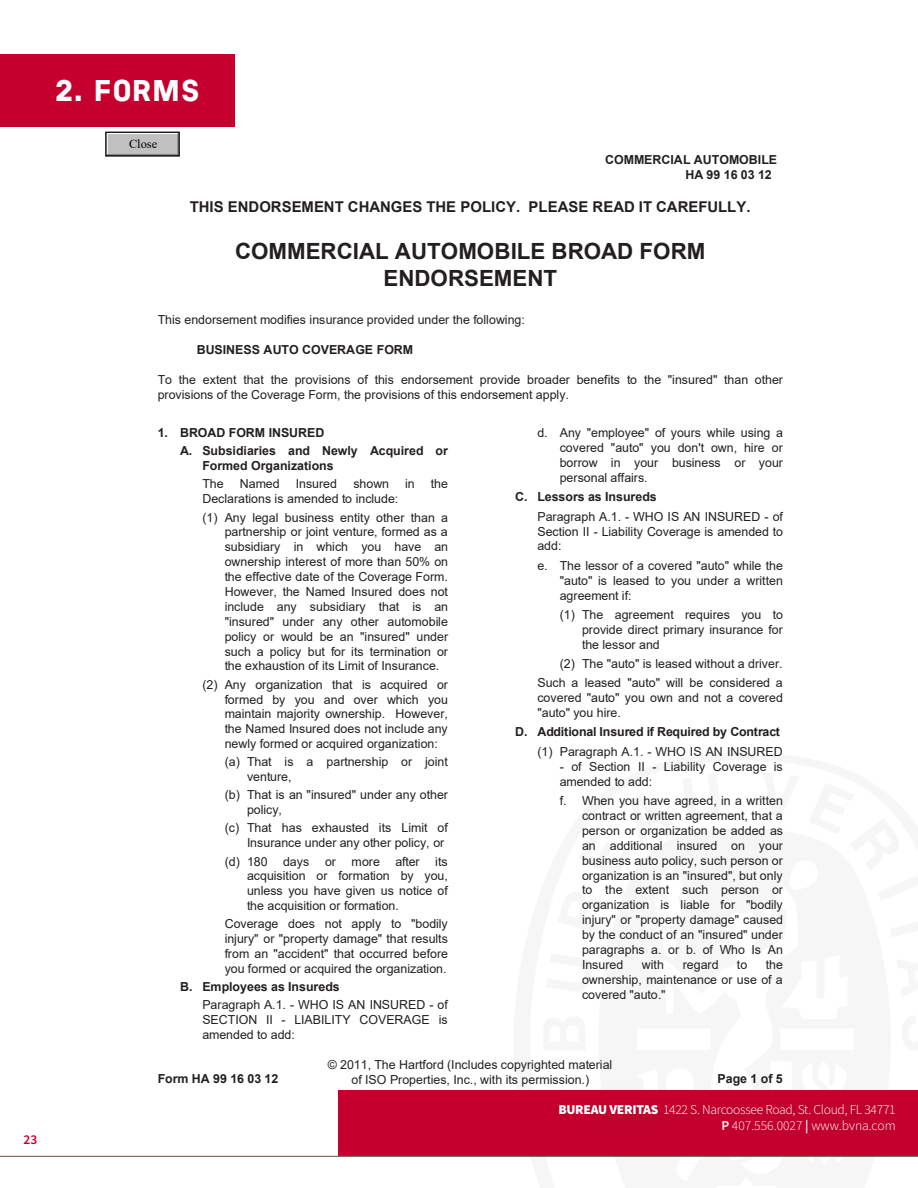
<style>
.page{position:relative;width:918px;height:1188px;background:#fff}
.page>*{position:absolute;margin:0;border:0;box-sizing:border-box;transform-origin:0 0}
.t1{font:700 expanded 30px "Bureau Veritas";color:#fff}
.t2{font:700 22.35px/26.8px "Arial";color:#231f20;text-align:center}
.t3{font:700 14.85px "Arial";color:#231f20}
.t4{font:300 13.5px/16.2px "Source Sans Pro";letter-spacing:-.02em;color:#fff;text-align:right}
.t5{font:600 13.5px "Source Sans Pro";color:#c5002e}
.t6{font:12.45px/14.9px "Arial";color:#231f20}
.t7{font:700 12.45px/14.9px "Arial";color:#231f20}
.t8{font:12.45px "Times New Roman";color:#000}
.s1{font-weight:900}
.s2{font-weight:600}
</style>
<div class="page">
<div style="left:338px;top:1091px;width:580px;height:66px;background:#c5002e"></div>
<div style="left:535px;top:1078px;width:383px;height:98px;background:#231f20;opacity:.2"></div>
<hr style="left:0;top:1156px;width:918px;height:1px;background:#786e64">
<div style="left:0;top:54px;width:234px;height:73px;background:#c5002e"></div>
<svg style="left:107px;top:134px;width:71px;height:20px"></svg>
<div style="left:105px;top:132px;width:75px;height:24px;border:1px solid #000"></div>
<p class="t5" style="left:24px;top:1131px;width:15px">23</p>
<h1 class="t1" style="left:54px;top:72px;width:148px">2. FORMS</h1>
<p class="t8" style="left:129px;top:135px;width:30px">Close</p>
<p class="t7" style="left:685px;top:153px;width:93px;text-indent:-80px">COMMERCIAL AUTOMOBILE<br>HA 99 16 03 12</p>
<p class="t3" style="left:190px;top:196px;width:562px">THIS ENDORSEMENT CHANGES THE POLICY. PLEASE READ IT CAREFULLY.</p>
<p class="t2" style="left:235px;top:238px;width:472px">COMMERCIAL AUTOMOBILE BROAD FORM<br>ENDORSEMENT</p>
<p class="t6" style="left:158px;top:312px;width:369px">This endorsement modifies insurance provided under the following:</p>
<p class="t7" style="left:197px;top:342px;width:218px">BUSINESS AUTO COVERAGE FORM</p>
<p class="t6" style="left:158px;top:372px;width:627px">To the extent that the provisions of this endorsement provide broader benefits to the "insured" than other provisions of the Coverage Form, the provisions of this endorsement apply.</p>
<p class="t7" style="left:158px;top:425px;width:168px">1. BROAD FORM INSURED</p>
<p class="t6" style="left:537px;top:425px;width:247px">d. Any "employee" of yours while using a</p>
<p class="t7" style="left:180px;top:443px;width:269px">A. Subsidiaries and Newly Acquired or</p>
<p class="t6" style="left:560px;top:440px;width:225px">covered "auto" you don't own, hire or</p>
<p class="t7" style="left:202px;top:458px;width:133px">Formed Organizations</p>
<p class="t6" style="left:560px;top:455px;width:225px">borrow in your business or your personal affairs.</p>
<p class="t6" style="left:202px;top:477px;width:23px">The</p>
<p class="t6" style="left:240px;top:477px;width:41px">Named</p>
<p class="t6" style="left:296px;top:477px;width:43px">Insured</p>
<p class="t6" style="left:353px;top:477px;width:37px">shown</p>
<p class="t6" style="left:405px;top:477px;width:11px">in</p>
<p class="t6" style="left:431px;top:477px;width:19px">the</p>
<p class="t6" style="left:202px;top:492px;width:198px">Declarations is amended to include:</p>
<p class="t7" style="left:515px;top:489px;width:143px">C. Lessors as Insureds</p>
<p class="t6" style="left:202px;top:510px;width:247px">(1) Any legal business entity other than a</p>
<p class="t6" style="left:537px;top:509px;width:247px">Paragraph A.1. - WHO IS AN INSURED - of</p>
<p class="t6" style="left:225px;top:525px;width:225px">partnership or joint venture, formed as a</p>
<p class="t6" style="left:537px;top:524px;width:247px">Section II - Liability Coverage is amended to</p>
<p class="t6" style="left:225px;top:539px;width:225px">subsidiary in which you have an</p>
<p class="t6" style="left:537px;top:539px;width:26px">add:</p>
<p class="t6" style="left:225px;top:554px;width:225px">ownership interest of more than 50% on</p>
<p class="t6" style="left:537px;top:558px;width:247px">e. The lessor of a covered "auto" while the</p>
<p class="t6" style="left:225px;top:569px;width:225px">the effective date of the Coverage Form.</p>
<p class="t6" style="left:560px;top:573px;width:225px">"auto" is leased to you under a written</p>
<p class="t6" style="left:225px;top:584px;width:225px">However, the Named Insured does not</p>
<p class="t6" style="left:560px;top:588px;width:73px">agreement if:</p>
<p class="t6" style="left:225px;top:599px;width:225px">include any subsidiary that is an</p>
<p class="t6" style="left:560px;top:607px;width:225px">(1) The agreement requires you to</p>
<p class="t6" style="left:225px;top:614px;width:225px">"insured" under any other automobile</p>
<p class="t6" style="left:582px;top:622px;width:202px">provide direct primary insurance for</p>
<p class="t6" style="left:225px;top:629px;width:225px">policy or would be an "insured" under</p>
<p class="t6" style="left:582px;top:637px;width:79px">the lessor and</p>
<p class="t6" style="left:225px;top:644px;width:225px">such a policy but for its termination or</p>
<p class="t6" style="left:560px;top:656px;width:224px">(2) The "auto" is leased without a driver.</p>
<p class="t6" style="left:202px;top:657px;width:247px;line-height:18.1px;text-indent:22px">the exhaustion of its Limit of Insurance. (2) Any organization that is acquired or</p>
<p class="t6" style="left:537px;top:676px;width:247px">Such a leased "auto" will be considered a</p>
<p class="t6" style="left:225px;top:692px;width:225px">formed by you and over which you</p>
<p class="t6" style="left:537px;top:690px;width:247px">covered "auto" you own and not a covered</p>
<p class="t6" style="left:225px;top:707px;width:225px">maintain majority ownership. However,</p>
<p class="t6" style="left:537px;top:705px;width:85px">"auto" you hire.</p>
<p class="t6" style="left:225px;top:721px;width:225px">the Named Insured does not include any</p>
<p class="t7" style="left:515px;top:725px;width:267px">D. Additional Insured if Required by Contract</p>
<p class="t6" style="left:225px;top:736px;width:215px">newly formed or acquired organization:</p>
<p class="t6" style="left:537px;top:744px;width:247px">(1) Paragraph A.1. - WHO IS AN INSURED</p>
<p class="t6" style="left:225px;top:754px;width:225px">(a) That is a partnership or joint</p>
<p class="t6" style="left:560px;top:759px;width:225px">- of Section II - Liability Coverage is</p>
<p class="t6" style="left:247px;top:769px;width:46px">venture,</p>
<p class="t6" style="left:560px;top:774px;width:94px">amended to add:</p>
<p class="t6" style="left:225px;top:788px;width:225px">(b) That is an "insured" under any other</p>
<p class="t6" style="left:560px;top:793px;width:225px">f. When you have agreed, in a written</p>
<p class="t6" style="left:247px;top:802px;width:36px">policy,</p>
<p class="t6" style="left:582px;top:808px;width:202px">contract or written agreement, that a</p>
<p class="t6" style="left:225px;top:821px;width:225px">(c) That has exhausted its Limit of</p>
<p class="t6" style="left:582px;top:823px;width:203px">person or organization be added as</p>
<p class="t6" style="left:247px;top:835px;width:199px">Insurance under any other policy, or</p>
<p class="t6" style="left:582px;top:838px;width:203px">an additional insured on your</p>
<p class="t6" style="left:225px;top:854px;width:86px">(d) 180 days</p>
<p class="t6" style="left:325px;top:854px;width:124px">or more after its</p>
<p class="t6" style="left:582px;top:853px;width:202px">business auto policy, such person or</p>
<p class="t6" style="left:247px;top:869px;width:202px">acquisition or formation by you,</p>
<p class="t6" style="left:582px;top:868px;width:202px">organization is an "insured", but only</p>
<p class="t6" style="left:247px;top:883px;width:202px">unless you have given us notice of</p>
<p class="t6" style="left:582px;top:883px;width:203px">to the extent such person or</p>
<p class="t6" style="left:247px;top:898px;width:153px">the acquisition or formation.</p>
<p class="t6" style="left:582px;top:897px;width:202px">organization is liable for "bodily</p>
<p class="t6" style="left:225px;top:916px;width:225px">Coverage does not apply to "bodily</p>
<p class="t6" style="left:582px;top:912px;width:203px">injury" or "property damage" caused by the conduct of an "insured" under</p>
<p class="t6" style="left:225px;top:931px;width:225px">injury" or "property damage" that results</p>
<p class="t6" style="left:582px;top:942px;width:203px">paragraphs a. or b. of Who Is An</p>
<p class="t6" style="left:225px;top:946px;width:225px">from an "accident" that occurred before</p>
<p class="t6" style="left:582px;top:957px;width:43px">Insured</p>
<p class="t6" style="left:642px;top:957px;width:24px">with</p>
<p class="t6" style="left:683px;top:957px;width:37px">regard</p>
<p class="t6" style="left:737px;top:957px;width:12px">to</p>
<p class="t6" style="left:766px;top:957px;width:19px">the</p>
<p class="t6" style="left:225px;top:961px;width:223px">you formed or acquired the organization.</p>
<p class="t6" style="left:582px;top:972px;width:202px">ownership, maintenance or use of a</p>
<p class="t7" style="left:180px;top:979px;width:161px">B. Employees as Insureds</p>
<p class="t6" style="left:582px;top:987px;width:85px">covered "auto."</p>
<p class="t6" style="left:202px;top:997px;width:247px;text-align:justify">Paragraph A.1. - WHO IS AN INSURED - of SECTION II - LIABILITY COVERAGE is amended to add:</p>
<p class="t6" style="left:328px;top:1057px;width:286px">© 2011, The Hartford (Includes copyrighted material</p>
<p class="t7" style="left:158px;top:1072px;width:122px">Form HA 99 16 03 12</p>
<p class="t6" style="left:352px;top:1072px;width:239px">of ISO Properties, Inc., with its permission.)</p>
<p class="t7" style="left:718px;top:1072px;width:67px">Page 1 of 5</p>
<p class="t4" style="left:559px;top:1102px;width:339px"><span class="s1">BUREAU VERITAS</span> 1422 S. Narcoossee Road, St. Cloud, FL 34771<br><span class="s2">P</span> 407.556.0027 <span class="s2">|</span> www.bvna.com</p>
</div>
